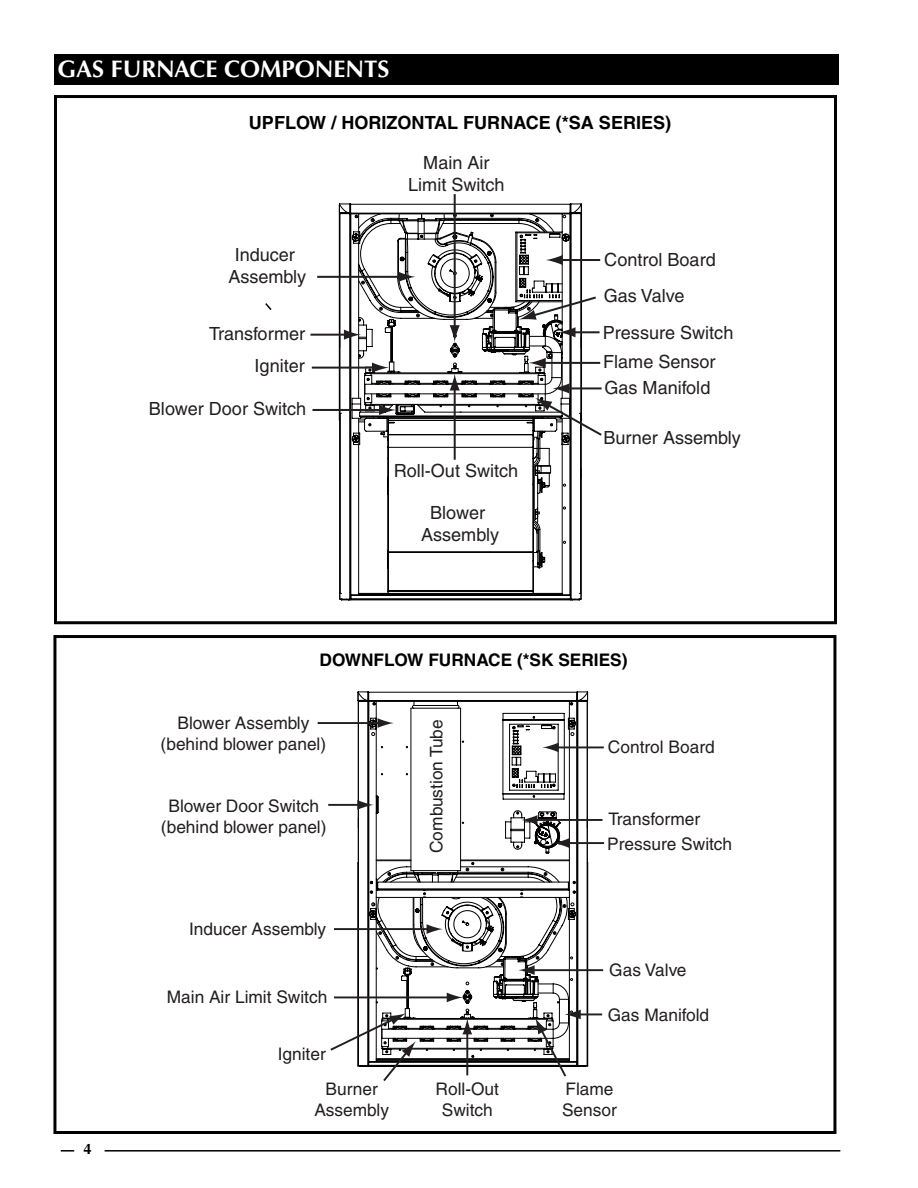
<style>
.page{position:relative;width:918px;height:1188px;background:#fff}
.page>*{position:absolute;margin:0;border:0;box-sizing:border-box;transform-origin:0 0}
.t1{font:700 24px "Optima";color:#fff}
.t2{font:18.15px/21.8px "Helvetica";color:#231f20;text-align:center}
.t3{font:700 18.15px "Helvetica";color:#000}
.t4{font:17.4px/20.9px "Helvetica";color:#231f20;text-align:center}
.t5{font:700 17.4px "Helvetica";color:#000}
.t6{font:17.25px "Helvetica";color:#231f20}
.t7{font:700 15px "Optima";color:#000}
</style>
<div class="page">
<svg style="left:61px;top:1150px;width:13px;height:2px"></svg>
<hr style="left:105px;top:1150px;width:735px;height:2px;background:#000">
<div style="left:53px;top:635px;width:783px;height:499px;border:3px solid #000"></div>
<div style="left:54px;top:95px;width:783px;height:529px;border:3px solid #000"></div>
<svg style="left:265px;top:303px;width:7px;height:7px"></svg>
<svg style="left:339px;top:204px;width:242px;height:396px"></svg>
<svg style="left:340px;top:211px;width:241px;height:388px"></svg>
<hr style="left:454px;top:194px;width:2px;height:135px;background:#231f20">
<hr style="left:317px;top:276px;width:85px;height:2px;background:#231f20">
<hr style="left:311px;top:334px;width:36px;height:2px;background:#231f20">
<hr style="left:312px;top:367px;width:63px;height:2px;background:#231f20">
<hr style="left:313px;top:409px;width:69px;height:2px;background:#231f20">
<svg style="left:344px;top:214px;width:258px;height:354px"></svg>
<svg style="left:357px;top:691px;width:231px;height:376px"></svg>
<svg style="left:358px;top:699px;width:229px;height:367px"></svg>
<hr style="left:555px;top:746px;width:49px;height:2px;background:#231f20">
<hr style="left:566px;top:842px;width:38px;height:2px;background:#231f20">
<hr style="left:534px;top:819px;width:69px;height:2px;background:#231f20">
<hr style="left:531px;top:969px;width:72px;height:2px;background:#231f20">
<hr style="left:578px;top:1013px;width:24px;height:2px;background:#231f20">
<hr style="left:318px;top:722px;width:63px;height:2px;background:#231f20">
<svg style="left:328px;top:718px;width:253px;height:363px"></svg>
<div style="left:54px;top:54px;width:785px;height:30px;background:#000"></div>
<h1 class="t1" style="left:57px;top:55px;width:334px">GAS FURNACE COMPONENTS</h1>
<p class="t3" style="left:249px;top:111px;width:424px">UPFLOW / HORIZONTAL FURNACE (*SA SERIES)</p>
<p class="t2" style="left:408px;top:152px;width:98px">Main Air<br>Limit Switch</p>
<p class="t2" style="left:228px;top:244px;width:79px">Inducer<br>Assembly</p>
<p class="t2" style="left:604px;top:248px;width:113px">Control Board</p>
<p class="t2" style="left:604px;top:285px;width:82px">Gas Valve</p>
<p class="t2" style="left:209px;top:322px;width:97px">Transformer</p>
<p class="t2" style="left:603px;top:322px;width:132px">Pressure Switch</p>
<p class="t2" style="left:255px;top:355px;width:52px">Igniter</p>
<p class="t2" style="left:603px;top:349px;width:114px;line-height:26.1px;text-align:left">Flame Sensor<br>Gas Manifold</p>
<p class="t2" style="left:149px;top:398px;width:159px">Blower Door Switch</p>
<p class="t2" style="left:603px;top:427px;width:139px">Burner Assembly</p>
<p class="t2" style="left:394px;top:459px;width:126px">Roll-Out Switch</p>
<p class="t2" style="left:421px;top:502px;width:79px">Blower<br>Assembly</p>
<p class="t5" style="left:320px;top:650px;width:310px">DOWNFLOW FURNACE (*SK SERIES)</p>
<p class="t4" style="left:161px;top:713px;width:167px">Blower Assembly (behind blower panel)</p>
<p class="t4" style="left:161px;top:795px;width:167px">Blower Door Switch (behind blower panel)</p>
<p class="t4" style="left:189px;top:918px;width:139px">Inducer Assembly</p>
<p class="t4" style="left:167px;top:986px;width:162px">Main Air Limit Switch</p>
<p class="t4" style="left:278px;top:1043px;width:50px">Igniter</p>
<p class="t6" style="left:427px;top:853px;width:135px;rotate:-90deg">Combustion Tube</p>
<p class="t4" style="left:608px;top:736px;width:108px">Control Board</p>
<p class="t4" style="left:608px;top:808px;width:93px">Transformer</p>
<p class="t4" style="left:607px;top:833px;width:126px">Pressure Switch</p>
<p class="t4" style="left:609px;top:960px;width:79px">Gas Valve</p>
<p class="t4" style="left:608px;top:1004px;width:103px">Gas Manifold</p>
<p class="t7" style="left:84px;top:1140px;width:10px">4</p>
<p class="t4" style="left:436px;top:1079px;width:65px">Roll-Out<br>Switch</p>
<p class="t4" style="left:314px;top:1079px;width:76px">Burner<br>Assembly</p>
<p class="t4" style="left:562px;top:1079px;width:56px;text-align:left">Flame<br>Sensor</p>
</div>
